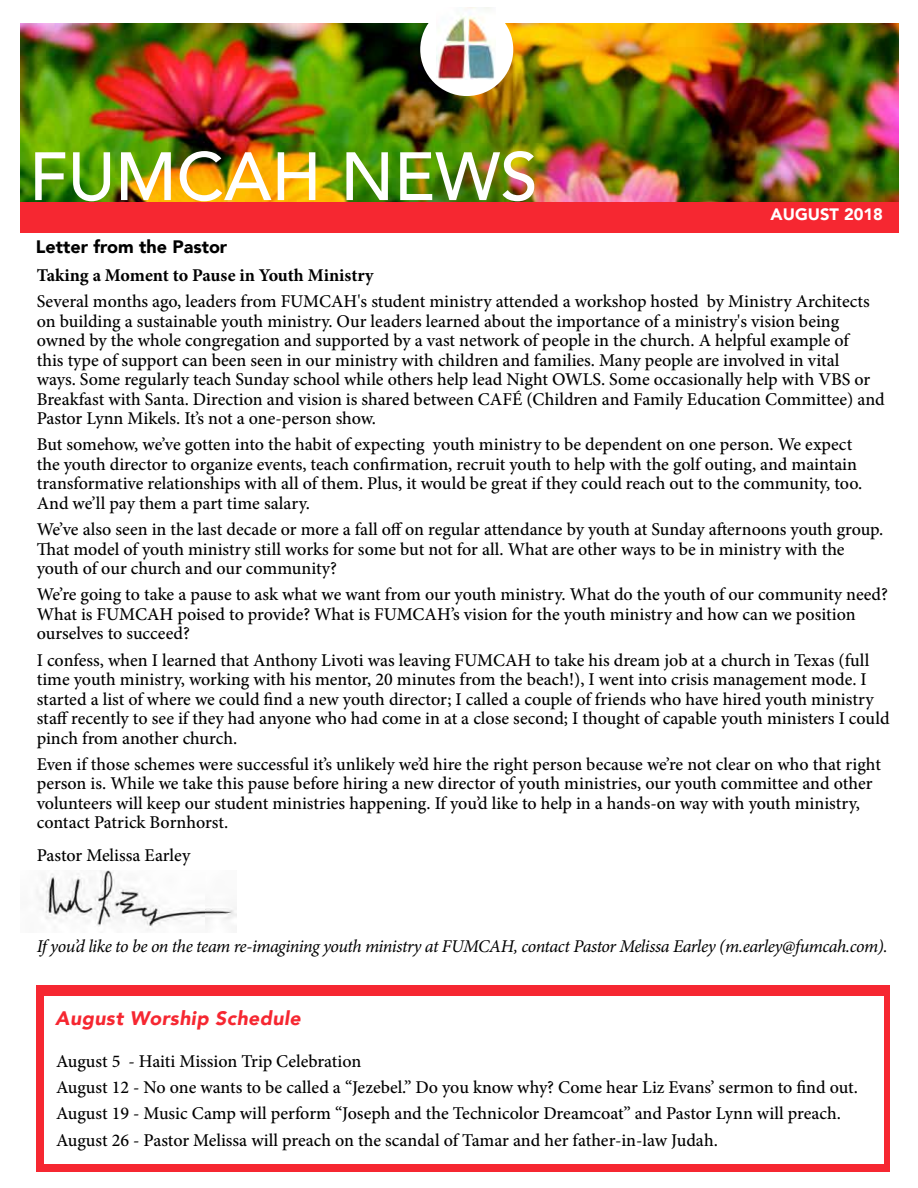
<style>
.page{position:relative;width:918px;height:1188px;background:#fff}
.page>*{position:absolute;margin:0;border:0;box-sizing:border-box;transform-origin:0 0}
.t1{font:500 67.5px "Avenir";color:#fff}
.t2{font:italic 900 19.5px "Avenir";letter-spacing:.02em;color:#f62731}
.t3{font:500 18px/19.5px "Minion Pro";letter-spacing:-.005em;color:#000}
.t4{font:italic 18px "Minion Pro";letter-spacing:-.03em;color:#000}
.t5{font:700 18px "Minion Pro";letter-spacing:-.005em;color:#000}
.t6{font:900 18px "Avenir";color:#000}
.t7{font:900 16.5px "Avenir";color:#fff}
</style>
<div class="page">
<img style="left:20px;top:23px;width:878px;height:179px">
<div style="left:420px;top:3px;width:93px;height:93px;background:#fff;border-radius:50%"></div>
<div style="left:37px;top:986px;width:853px;height:186px;background:#f62731"></div>
<div style="left:44px;top:996px;width:840px;height:168px;background:#fff"></div>
<div style="left:20px;top:202px;width:878px;height:30px;background:#f62731"></div>
<img style="left:436px;top:7px;width:59px;height:72px">
<img style="left:36px;top:870px;width:201px;height:60px">
<h1 class="t1" style="left:29px;top:118px;width:510px">FUMCAH NEWS</h1>
<p class="t6" style="left:36px;top:231px;width:193px">Letter from the Pastor</p>
<p class="t7" style="left:771px;top:200px;width:114px">AUGUST 2018</p>
<p class="t5" style="left:37px;top:262px;width:338px">Taking a Moment to Pause in Youth Ministry</p>
<p class="t3" style="left:37px;top:292px;width:850px">Several months ago, leaders from FUMCAH's student ministry attended a workshop hosted by Ministry Architects on building a sustainable youth ministry. Our leaders learned about the importance of a ministry's vision being owned by the whole congregation and supported by a vast network of people in the church. A helpful example of<br>this type of support can been seen in our ministry with children and families. Many people are involved in vital<br>ways. Some regularly teach Sunday school while others help lead Night OWLS. Some occasionally help with VBS or Breakfast with Santa. Direction and vision is shared between CAFÉ (Children and Family Education Committee) and Pastor Lynn Mikels. It’s not a one-person show.</p>
<p class="t3" style="left:37px;top:435px;width:827px">But somehow, we’ve gotten into the habit of expecting youth ministry to be dependent on one person. We expect the youth director to organize events, teach confirmation, recruit youth to help with the golf outing, and maintain transformative relationships with all of them. Plus, it would be great if they could reach out to the community, too.<br>And we’ll pay them a part time salary.</p>
<p class="t3" style="left:37px;top:520px;width:848px">We’ve also seen in the last decade or more a fall off on regular attendance by youth at Sunday afternoons youth group.<br>That model of youth ministry still works for some but not for all. What are other ways to be in ministry with the youth of our church and our community?</p>
<p class="t3" style="left:37px;top:585px;width:853px">We’re going to take a pause to ask what we want from our youth ministry. What do the youth of our community need?<br>What is FUMCAH poised to provide? What is FUMCAH’s vision for the youth ministry and how can we position ourselves to succeed?</p>
<p class="t3" style="left:37px;top:650px;width:854px">I confess, when I learned that Anthony Livoti was leaving FUMCAH to take his dream job at a church in Texas (full time youth ministry, working with his mentor, 20 minutes from the beach!), I went into crisis management mode. I started a list of where we could find a new youth director; I called a couple of friends who have hired youth ministry staff recently to see if they had anyone who had come in at a close second; I thought of capable youth ministers I could pinch from another church.</p>
<p class="t3" style="left:37px;top:754px;width:846px">Even if those schemes were successful it’s unlikely we’d hire the right person because we’re not clear on who that right person is. While we take this pause before hiring a new director of youth ministries, our youth committee and other volunteers will keep our student ministries happening. If you’d like to help in a hands-on way with youth ministry, contact Patrick Bornhorst.</p>
<p class="t3" style="left:37px;top:846px;width:155px">Pastor Melissa Earley</p>
<p class="t4" style="left:37px;top:934px;width:853px">If you’d like to be on the team re-imagining youth ministry at FUMCAH, contact Pastor Melissa Earley (m.earley@fumcah.com).</p>
<p class="t2" style="left:55px;top:1003px;width:247px">August Worship Schedule</p>
<p class="t3" style="left:56px;top:1048px;width:804px;line-height:26.2px">August 5 - Haiti Mission Trip Celebration<br>August 12 - No one wants to be called a “Jezebel.” Do you know why? Come hear Liz Evans’ sermon to find out.<br>August 19 - Music Camp will perform “Joseph and the Technicolor Dreamcoat” and Pastor Lynn will preach.<br>August 26 - Pastor Melissa will preach on the scandal of Tamar and her father-in-law Judah.</p>
</div>
